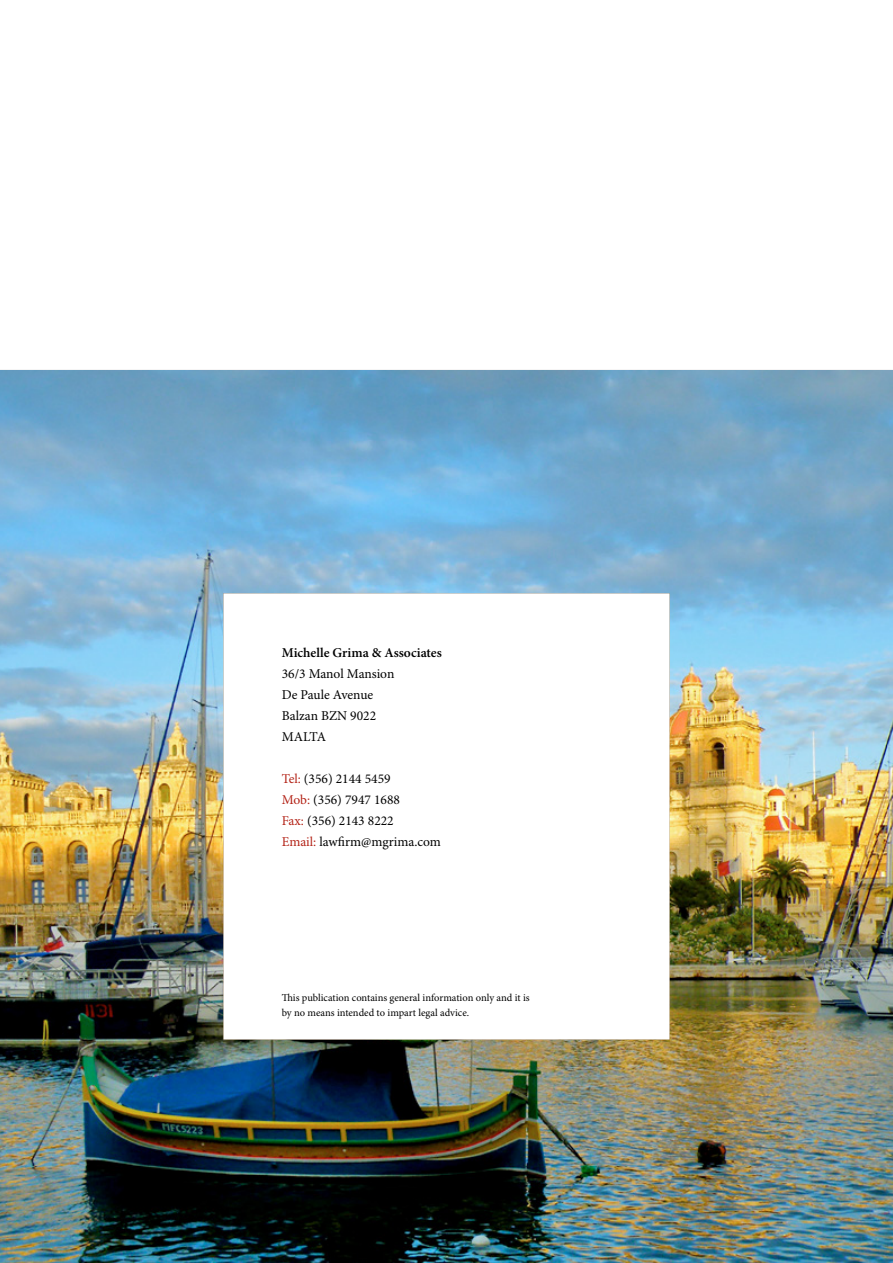
<style>
.page{position:relative;width:893px;height:1263px;background:#fff}
.page>*{position:absolute;margin:0;border:0;box-sizing:border-box;transform-origin:0 0}
.t1{font:13.5px/21px "Minion Pro";color:#000}
.t2{font:600 13.5px "Minion Pro";color:#000}
.t3{font:10.5px/15px "Minion Pro";letter-spacing:-.005em;color:#000}
.s1{color:#b32317}
</style>
<div class="page">
<img style="left:0;top:370px;width:893px;height:893px">
<p class="t2" style="left:282px;top:644px;width:162px">Michelle Grima &amp; Associates</p>
<p class="t1" style="left:282px;top:664px;width:114px">36/3 Manol Mansion<br>De Paule Avenue<br>Balzan BZN 9022<br>MALTA</p>
<p class="t1" style="left:282px;top:769px;width:161px"><span class="s1">Tel:</span> (356) 2144 5459<br><span class="s1">Mob:</span> (356) 7947 1688<br><span class="s1">Fax:</span> (356) 2143 8222<br><span class="s1">Email:</span> lawfirm@mgrima.com</p>
<p class="t3" style="left:282px;top:990px;width:249px">This publication contains general information only and it is by no means intended to impart legal advice.</p>
</div>
